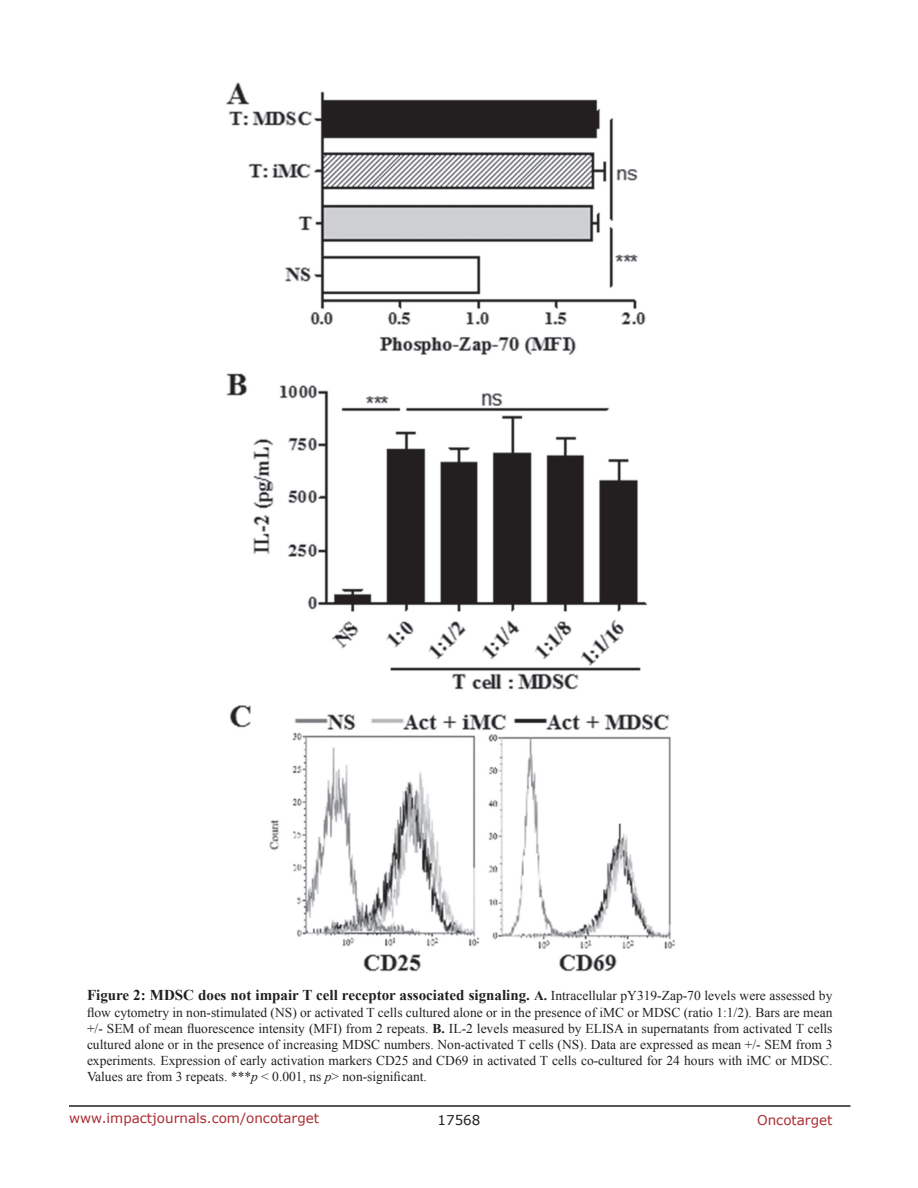
<style>
.page{position:relative;width:918px;height:1188px;background:#fff}
.page>*{position:absolute;margin:0;border:0;box-sizing:border-box;transform-origin:0 0}
.FigureText{font:700 15px "Times New Roman";color:#221f22}
.FigureText-2{font:13.5px/16.2px "Times New Roman";color:#221f22;text-align:justify}
.t1{font:13.5px "Verdana";color:#ac2b31}
.t2{font:13.5px "Verdana";color:#221f22}
.s1{font-size:13.5px}
.s2{font-weight:400;font-size:13.5px}
.s3{font-weight:700}
.s4{font-style:italic}
</style>
<div class="page">
<hr style="left:69px;top:1105px;width:781px;height:2px;background:#231f20">
<img style="left:226px;top:82px;width:450px;height:890px">
<p class="FigureText" style="left:87px;top:985px;width:747px">Figure 2: MDSC does not impair T cell receptor associated signaling. <span class="s1">A.</span> <span class="s2">Intracellular pY319-Zap-70 levels were assessed by</span></p>
<p class="FigureText-2" style="left:87px;top:1004px;width:747px">flow cytometry in non-stimulated (NS) or activated T cells cultured alone or in the presence of iMC or MDSC (ratio 1:1/2). Bars are mean +/- SEM of mean fluorescence intensity (MFI) from 2 repeats. <span class="s3">B.</span> IL-2 levels measured by ELISA in supernatants from activated T cells cultured alone or in the presence of increasing MDSC numbers. Non-activated T cells (NS). Data are expressed as mean +/- SEM from 3 experiments. Expression of early activation markers CD25 and CD69 in activated T cells co-cultured for 24 hours with iMC or MDSC.<br>Values are from 3 repeats. ***<span class="s4">p</span> &lt; 0.001, ns <span class="s4">p</span>&gt; non-significant.</p>
<p class="t1" style="left:69px;top:1109px;width:252px">www.impactjournals.com/oncotarget</p>
<p class="t2" style="left:438px;top:1111px;width:44px">17568</p>
<p class="t1" style="left:757px;top:1111px;width:77px">Oncotarget</p>
</div>
